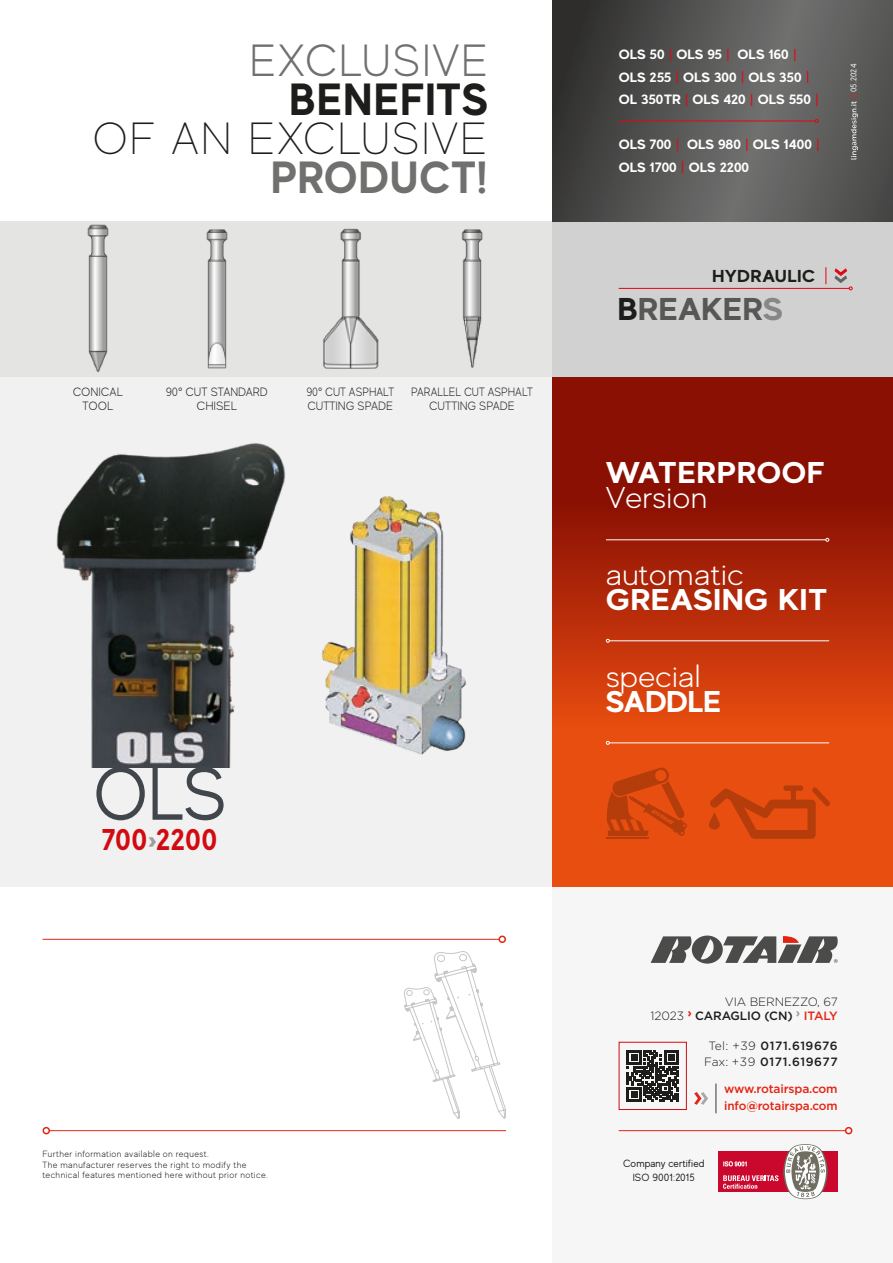
<style>
.page{position:relative;width:893px;height:1263px;background:#fff}
.page>*{position:absolute;margin:0;border:0;box-sizing:border-box;transform-origin:0 0}
.t1{font:75px "MADE Evolve Sans";color:#40464b;scale:.95 1}
.t2{font:100 45px "MADE Evolve Sans";color:#1d1d1b}
.t3{font:300 45px "MADE Evolve Sans";letter-spacing:.025em;color:#70706f}
.t4{font:700 45px "MADE Evolve Sans";letter-spacing:.025em;color:#1d1d1b}
.t5{font:700 45px "MADE Evolve Sans";letter-spacing:.02em;color:#70706f}
.t6{font:700 31.5px "MADE Evolve Sans";color:#575756;scale:1.1 1}
.t7{font:300 30px "MADE Evolve Sans";letter-spacing:-.005em;color:#fff;scale:1.1 1}
.t8{font:700 30px "MADE Evolve Sans";letter-spacing:.01em;color:#fff;scale:1.13 1}
.t9{font:700 30px "MADE Evolve Sans";letter-spacing:.01em;color:#fff;scale:1.1 1}
.t10{font:700 30px "MADE Evolve Sans";letter-spacing:-.025em;color:#d20b11}
.t11{font:700 30px "MADE Evolve Sans";letter-spacing:.01em;color:#fff;scale:1.07 1}
.t12{font:700 17.25px "MADE Evolve Sans";letter-spacing:.02em;color:#1d1d1b;scale:1.1 1}
.t13{font:700 13.5px/22.5px "MADE Evolve Sans";letter-spacing:-.01em;color:#fff;scale:1.1 1}
.t14{font:700 13.5px/22.5px "MADE Evolve Sans";letter-spacing:-.03em;color:#fff;scale:1.1 1}
.t15{font:300 12px/14.4px "MADE Evolve Sans";color:#1d1d1b;text-align:center;scale:.9 1}
.t16{font:300 12px/13.5px "Gotham";letter-spacing:-.01em;color:#1d1d1b;text-align:right}
.t17{font:500 12px/16.5px "Gotham";letter-spacing:.045em;color:#1d1d1b;text-align:center}
.t18{font:500 12px/16.5px "Gotham";letter-spacing:-.015em;color:#e42413}
.t19{font:300 12px/14.4px "MADE Evolve Sans";color:#1d1d1b;text-align:center;scale:.95 1}
.t20{font:300 12px/14.4px "MADE Evolve Sans";color:#1d1d1b;text-align:center}
.t21{font:10.5px/13.5px "MADE Evolve Sans";letter-spacing:.01em;color:#1d1d1b;text-align:center}
.t22{font:300 9px/10.5px "MADE Evolve Sans";letter-spacing:.04em;color:#1d1d1b}
.t23{font:8.25px "MADE Evolve Sans";letter-spacing:.015em;color:#fff}
.s1{color:#9d9d9d}
.s2{font-weight:400;color:#e30614}
.s3{font-weight:700;color:#e42413}
.s4{color:#1d1d1b}
.s5{color:#878787}
.s6{font-weight:500}
.s7{font-weight:500;color:#e42413}
.s8{font-weight:300}
.s9{font-weight:700}
</style>
<div class="page">
<div style="left:0;top:376px;width:553px;height:511px;background:#f1f1f1"></div>
<div style="left:0;top:221px;width:553px;height:155px;background:#e4e4e3"></div>
<img style="left:322px;top:496px;width:145px;height:259px">
<img style="left:56px;top:443px;width:230px;height:325px">
<img style="left:461px;top:229px;width:22px;height:139px">
<img style="left:323px;top:228px;width:56px;height:141px">
<img style="left:206px;top:229px;width:22px;height:140px">
<img style="left:87px;top:224px;width:22px;height:149px">
<div style="left:553px;top:887px;width:340px;height:376px;background:#f6f6f6"></div>
<hr style="left:619px;top:1130px;width:227px;height:1px;background:#e42413">
<div style="left:845px;top:1127px;width:7px;height:7px;border:2px solid #e42413;border-radius:50%"></div>
<hr style="left:715px;top:1083px;width:1px;height:30px;background:#4b4b4a">
<hr style="left:49px;top:1130px;width:457px;height:1px;background:#e42413">
<div style="left:43px;top:1127px;width:7px;height:7px;border:2px solid #e42413;border-radius:50%"></div>
<hr style="left:43px;top:939px;width:456px;height:1px;background:#e42413">
<div style="left:498px;top:935px;width:8px;height:8px;border:2px solid #e42413;border-radius:50%"></div>
<svg style="left:553px;top:376px;width:340px;height:511px;background:#b82e0a"></svg>
<hr style="left:609px;top:742px;width:220px;height:1px;background:#fff">
<svg style="left:606px;top:741px;width:4px;height:4px"></svg>
<hr style="left:609px;top:640px;width:220px;height:1px;background:#fff">
<svg style="left:606px;top:639px;width:4px;height:4px"></svg>
<hr style="left:606px;top:539px;width:220px;height:1px;background:#fff">
<svg style="left:825px;top:538px;width:4px;height:4px"></svg>
<div style="left:553px;top:221px;width:340px;height:155px;background:#d1d1d1"></div>
<svg style="left:825px;top:267px;width:1px;height:17px"></svg>
<hr style="left:619px;top:288px;width:230px;height:1px;background:#e30614">
<svg style="left:553px;top:0;width:340px;height:221px;background:#555554"></svg>
<hr style="left:619px;top:121px;width:196px;height:1px;background:#e30614">
<svg style="left:815px;top:119px;width:4px;height:4px"></svg>
<div style="left:719px;top:1151px;width:119px;height:41px;background:#ca082e"></div>
<svg style="left:723px;top:1144px;width:105px;height:55px"></svg>
<svg style="left:627px;top:1050px;width:51px;height:52px"></svg>
<div style="left:619px;top:1042px;width:68px;height:68px;border:1px solid #d20b11"></div>
<svg style="left:651px;top:935px;width:187px;height:28px"></svg>
<svg style="left:851px;top:101px;width:7px;height:58px"></svg>
<svg style="left:694px;top:1092px;width:14px;height:13px"></svg>
<svg style="left:404px;top:951px;width:102px;height:168px"></svg>
<svg style="left:707px;top:785px;width:124px;height:54px;background:#d6470d"></svg>
<svg style="left:709px;top:812px;width:11px;height:17px"></svg>
<hr style="left:606px;top:837px;width:42px;height:2px;background:#1d1d1b">
<svg style="left:607px;top:767px;width:80px;height:69px;background:#d1460d"></svg>
<svg style="left:834px;top:268px;width:19px;height:22px"></svg>
<h2 class="t3" style="left:249px;top:33px;width:240px">EXCLUSIVE</h2>
<h2 class="t4" style="left:289px;top:71px;width:200px">BENEFITS</h2>
<h2 class="t2" style="left:92px;top:112px;width:397px">OF AN EXCLUSIVE</h2>
<h2 class="t5" style="left:271px;top:149px;width:219px">PRODUCT!</h2>
<h3 class="t20" style="left:73px;top:384px;width:51px">CONICAL<br>TOOL</h3>
<h3 class="t19" style="left:166px;top:384px;width:109px">90° CUT STANDARD<br>CHISEL</h3>
<h3 class="t15" style="left:306px;top:384px;width:99px;text-align:left">90° CUT ASPHALT<br>CUTTING SPADE</h3>
<h3 class="t15" style="left:411px;top:384px;width:137px">PARALLEL CUT ASPHALT<br>CUTTING SPADE</h3>
<h1 class="t1" style="left:93px;top:746px;width:141px">OLS</h1>
<h3 class="t10" style="left:101px;top:820px;width:118px">700<span class="s1">›</span>2200</h3>
<p class="t22" style="left:43px;top:1148px;width:227px">Further information available on request.<br>The manufacturer reserves the right to modify the technical features mentioned here without prior notice.</p>
<h3 class="t13" style="left:619px;top:43px;width:183px">OLS 50 <span class="s2">|</span> OLS 95 <span class="s2">|</span> OLS 160 <span class="s2">|<br></span>OLS 255 <span class="s2">|</span> OLS 300 <span class="s2">|</span> OLS 350 <span class="s2">|<br></span>OL 350TR <span class="s2">|</span> OLS 420 <span class="s2">|</span> OLS 550 <span class="s2">|</span></h3>
<h3 class="t14" style="left:619px;top:133px;width:184px">OLS 700 <span class="s2">|</span> OLS 980 <span class="s2">|</span> OLS 1400 <span class="s2">|<br></span>OLS 1700 <span class="s2">|</span> OLS 2200</h3>
<p class="t23" style="left:849px;top:97px;width:35px;rotate:-90deg"><span class="s3">|</span> 05.2024</p>
<h3 class="t12" style="left:712px;top:265px;width:95px">HYDRAULIC</h3>
<h3 class="t6" style="left:618px;top:289px;width:152px"><span class="s4">B</span>REAKER<span class="s5">S</span></h3>
<h3 class="t9" style="left:606px;top:453px;width:201px">WATERPROOF</h3>
<h3 class="t7" style="left:606px;top:479px;width:94px">Version</h3>
<h3 class="t7" style="left:606px;top:556px;width:127px">automatic</h3>
<h3 class="t8" style="left:606px;top:581px;width:197px">GREASING KIT</h3>
<h3 class="t7" style="left:606px;top:658px;width:88px">special</h3>
<h3 class="t11" style="left:606px;top:683px;width:109px">SADDLE</h3>
<h3 class="t16" style="left:651px;top:995px;width:189px">VIA BERNEZZO, 67<br>12023 <sup>›</sup> <span class="s6">CARAGLIO (CN)</span> <sup>›</sup> <span class="s7">ITALY</span></h3>
<h3 class="t17" style="left:704px;top:1037px;width:135px"><span class="s8">Tel: +39</span> 0171.619676<br><span class="s8">Fax: +39</span> 0171.619677</h3>
<h3 class="t18" style="left:724px;top:1081px;width:115px">www.rotairspa.com info<span class="s9">@</span>rotairspa.com</h3>
<p class="t21" style="left:623px;top:1156px;width:83px">Company certified<br>ISO 9001:2015</p>
</div>
